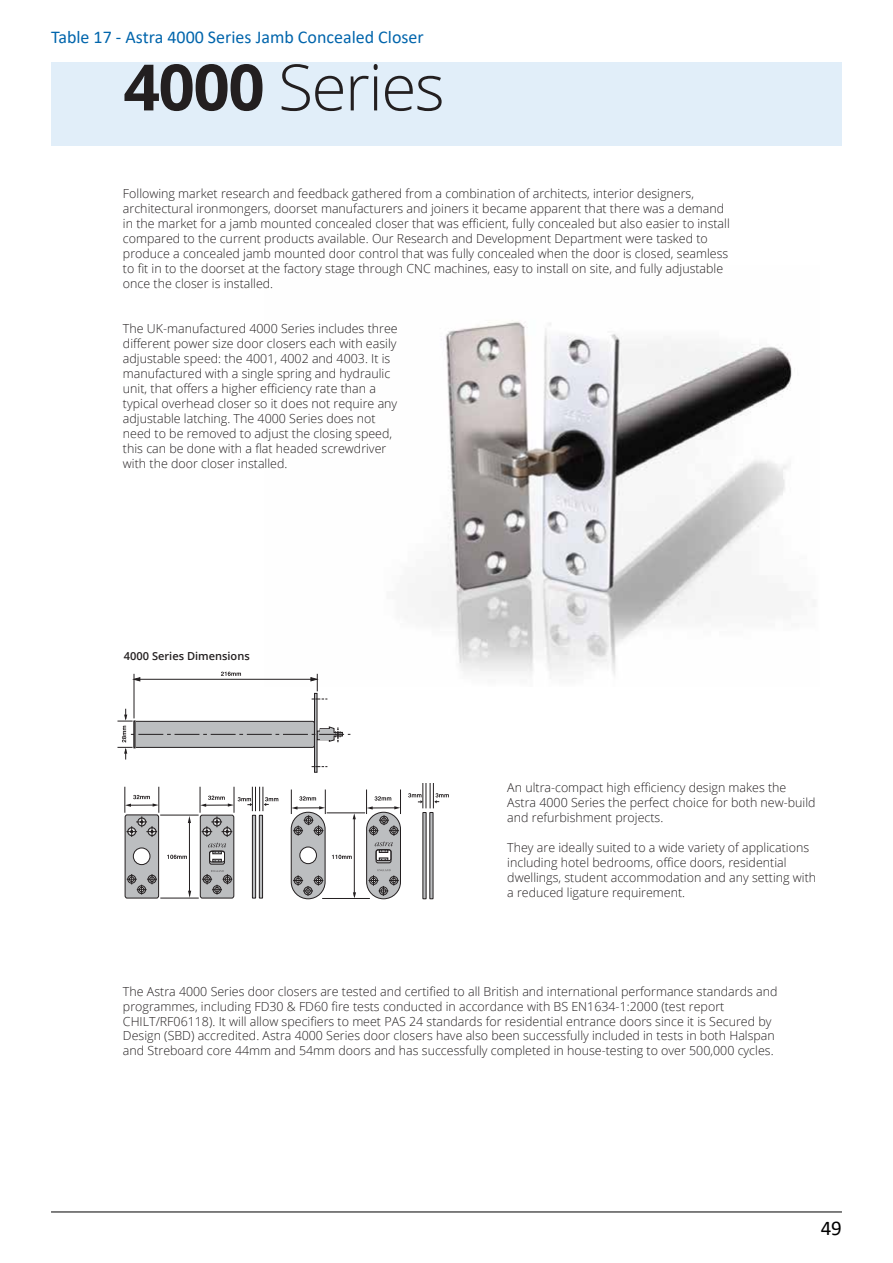
<style>
.page{position:relative;width:893px;height:1263px;background:#fff}
.page>*{position:absolute;margin:0;border:0;box-sizing:border-box;transform-origin:0 0}
.t1{font:300 64.05px "Open Sans";letter-spacing:-.025em;color:#231f20}
.t2{font:21px "Calibri";color:#000}
.t3{font:18px "Calibri";color:#0065ac}
.t4{font:300 12.45px/15px "Open Sans";color:#231f20}
.t5{font:600 11.1px "Open Sans";color:#231f20}
.s1{font-weight:700}
</style>
<div class="page">
<hr style="left:51px;top:1211px;width:791px;height:1px;background:#000">
<div style="left:51px;top:63px;width:791px;height:83px;background:#e1eef9"></div>
<img style="left:265px;top:320px;width:527px;height:360px">
<hr style="left:327px;top:812px;width:38px;height:1px;background:#231f20">
<hr style="left:322px;top:898px;width:48px;height:1px;background:#231f20">
<hr style="left:354px;top:819px;width:1px;height:77px;background:#231f20">
<svg style="left:353px;top:813px;width:3px;height:6px"></svg>
<svg style="left:353px;top:892px;width:3px;height:6px"></svg>
<svg style="left:332px;top:855px;width:20px;height:4px"></svg>
<svg style="left:408px;top:784px;width:41px;height:115px"></svg>
<svg style="left:290px;top:789px;width:36px;height:110px"></svg>
<svg style="left:366px;top:789px;width:35px;height:110px"></svg>
<div style="left:125px;top:815px;width:34px;height:83px;background:#bcbec0;border-radius:2px"></div>
<div style="left:125px;top:814px;width:34px;height:84px;border:1px solid #231f20;border-radius:2px"></div>
<div style="left:133px;top:848px;width:17px;height:17px;background:#fff;border-radius:50%"></div>
<div style="left:133px;top:848px;width:17px;height:17px;border:1px solid #231f20;border-radius:50%"></div>
<hr style="left:160px;top:815px;width:39px;height:1px;background:#231f20">
<hr style="left:160px;top:898px;width:39px;height:1px;background:#231f20">
<hr style="left:189px;top:822px;width:1px;height:73px;background:#231f20">
<svg style="left:188px;top:816px;width:3px;height:7px"></svg>
<svg style="left:188px;top:891px;width:3px;height:7px"></svg>
<svg style="left:167px;top:855px;width:20px;height:4px"></svg>
<svg style="left:127px;top:874px;width:30px;height:20px"></svg>
<svg style="left:124px;top:787px;width:35px;height:50px"></svg>
<svg style="left:200px;top:787px;width:78px;height:111px"></svg>
<hr style="left:135px;top:679px;width:179px;height:1px;background:#231f20">
<svg style="left:310px;top:674px;width:8px;height:17px"></svg>
<svg style="left:133px;top:677px;width:7px;height:4px"></svg>
<div style="left:314px;top:693px;width:3px;height:80px;border:1px solid #231f20"></div>
<svg style="left:312px;top:699px;width:15px;height:1px"></svg>
<svg style="left:312px;top:766px;width:15px;height:1px"></svg>
<hr style="left:134px;top:674px;width:1px;height:44px;background:#231f20">
<svg style="left:221px;top:672px;width:20px;height:4px"></svg>
<svg style="left:117px;top:709px;width:233px;height:50px"></svg>
<h3 class="t3" style="left:51px;top:24px;width:374px">Table 17 - Astra 4000 Series Jamb Concealed Closer</h3>
<h1 class="t1" style="left:123px;top:43px;width:323px"><span class="s1">4000</span> Series</h1>
<p class="t4" style="left:123px;top:186px;width:608px">Following market research and feedback gathered from a combination of architects, interior designers, architectural ironmongers, doorset manufacturers and joiners it became apparent that there was a demand in the market for a jamb mounted concealed closer that was efficient, fully concealed but also easier to install compared to the current products available. Our Research and Development Department were tasked to produce a concealed jamb mounted door control that was fully concealed when the door is closed, seamless to fit in to the doorset at the factory stage through CNC machines, easy to install on site, and fully adjustable once the closer is installed.</p>
<p class="t4" style="left:123px;top:321px;width:276px">The UK-manufactured 4000 Series includes three different power size door closers each with easily adjustable speed: the 4001, 4002 and 4003. It is manufactured with a single spring and hydraulic unit, that offers a higher efficiency rate than a typical overhead closer so it does not require any adjustable latching. The 4000 Series does not need to be removed to adjust the closing speed, this can be done with a flat headed screwdriver with the door closer installed.</p>
<p class="t5" style="left:124px;top:648px;width:127px">4000 Series Dimensions</p>
<p class="t4" style="left:507px;top:780px;width:310px">An ultra-compact high efficiency design makes the<br>Astra 4000 Series the perfect choice for both new-build and refurbishment projects.</p>
<p class="t4" style="left:507px;top:839px;width:310px">They are ideally suited to a wide variety of applications including hotel bedrooms, office doors, residential dwellings, student accommodation and any setting with a reduced ligature requirement.</p>
<p class="t4" style="left:123px;top:983px;width:656px">The Astra 4000 Series door closers are tested and certified to all British and international performance standards and programmes, including FD30 &amp; FD60 fire tests conducted in accordance with BS EN1634-1:2000 (test report CHILT/RF06118). It will allow specifiers to meet PAS 24 standards for residential entrance doors since it is Secured by Design (SBD) accredited. Astra 4000 Series door closers have also been successfully included in tests in both Halspan and Streboard core 44mm and 54mm doors and has successfully completed in house-testing to over 500,000 cycles.</p>
<h2 class="t2" style="left:821px;top:1214px;width:23px">49</h2>
</div>
